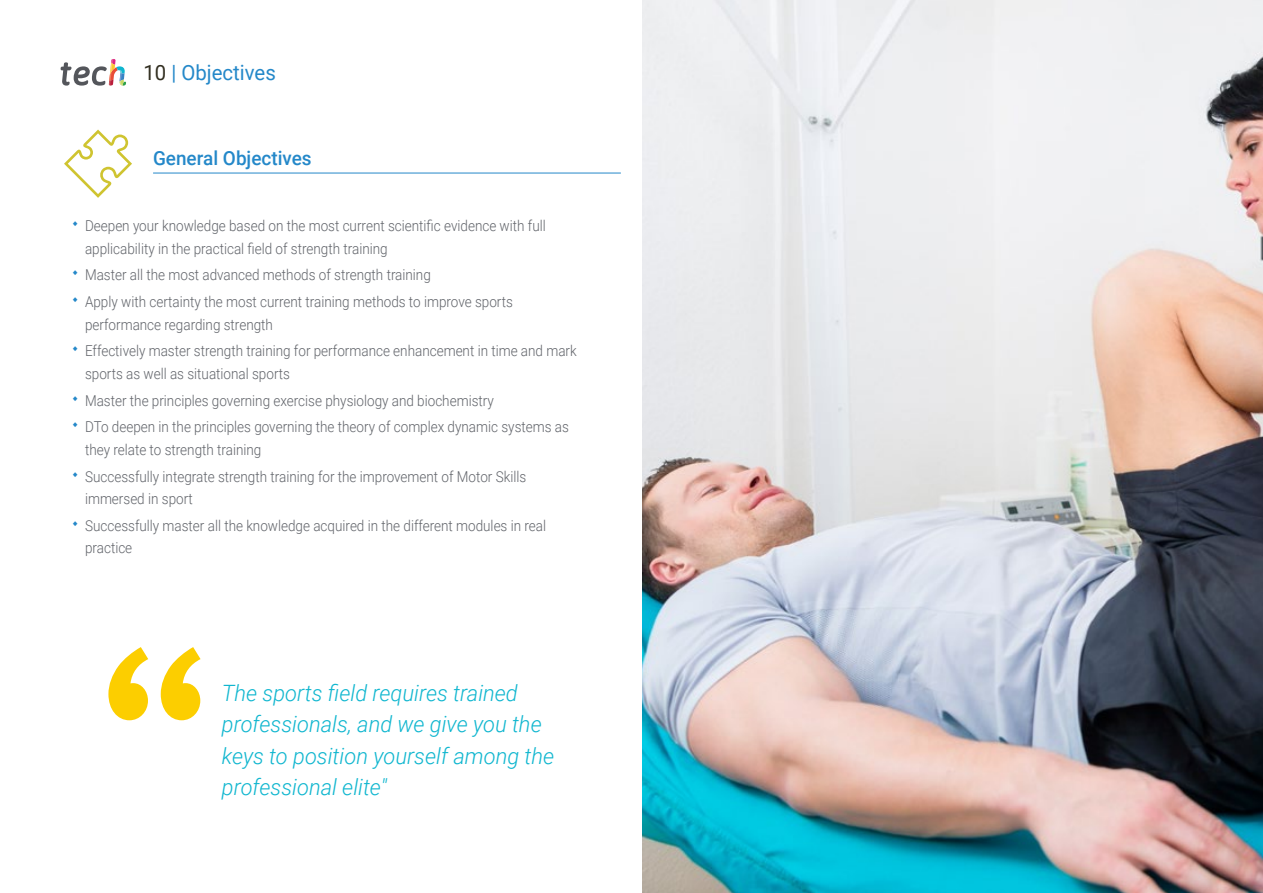
<style>
.page{position:relative;width:1263px;height:893px;background:#fff}
.page>*{position:absolute;margin:0;border:0;box-sizing:border-box;transform-origin:0 0}
.t1{font:italic 300 22.5px/31.5px "Roboto";color:#0fb6cf}
.t2{font:21px "Roboto";color:#2488c9}
.t3{font:500 19.5px "Roboto";color:#2488c9}
.t4{font:300 15px/26.7px "Roboto";color:#61646a;scale:.9 1}
.s1{color:#312e20}
</style>
<div class="page">
<svg style="left:61px;top:59px;width:65px;height:27px"></svg>
<hr style="left:153px;top:173px;width:468px;height:1px;background:#2488c9">
<svg style="left:64px;top:130px;width:68px;height:68px"></svg>
<img style="left:642px;top:0;width:621px;height:893px">
<svg style="left:108px;top:647px;width:93px;height:73px"></svg>
<h2 class="t2" style="left:144px;top:57px;width:134px"><span class="s1">10</span> | Objectives</h2>
<h3 class="t3" style="left:153px;top:144px;width:160px">General Objectives</h3>
<p class="t4" style="left:85px;top:214px;width:513px;line-height:22.5px">Deepen your knowledge based on the most current scientific evidence with full applicability in the practical field of strength training</p>
<p class="t4" style="left:85px;top:261px;width:477px">Master all the most advanced methods of strength training<br>Apply with certainty the most current training methods to improve sports</p>
<p class="t4" style="left:85px;top:310px;width:548px">performance regarding strength<br>Effectively master strength training for performance enhancement in time and mark</p>
<p class="t4" style="left:85px;top:360px;width:539px">sports as well as situational sports<br>Master the principles governing exercise physiology and biochemistry<br>DTo deepen in the principles governing the theory of complex dynamic systems as</p>
<p class="t4" style="left:85px;top:436px;width:492px">they relate to strength training<br>Successfully integrate strength training for the improvement of Motor Skills</p>
<p class="t4" style="left:85px;top:485px;width:514px">immersed in sport<br>Successfully master all the knowledge acquired in the different modules in real</p>
<p class="t4" style="left:85px;top:534px;width:54px">practice</p>
<h1 class="t1" style="left:222px;top:676px;width:334px">The sports field requires trained professionals, and we give you the keys to position yourself among the professional elite"</h1>
</div>
